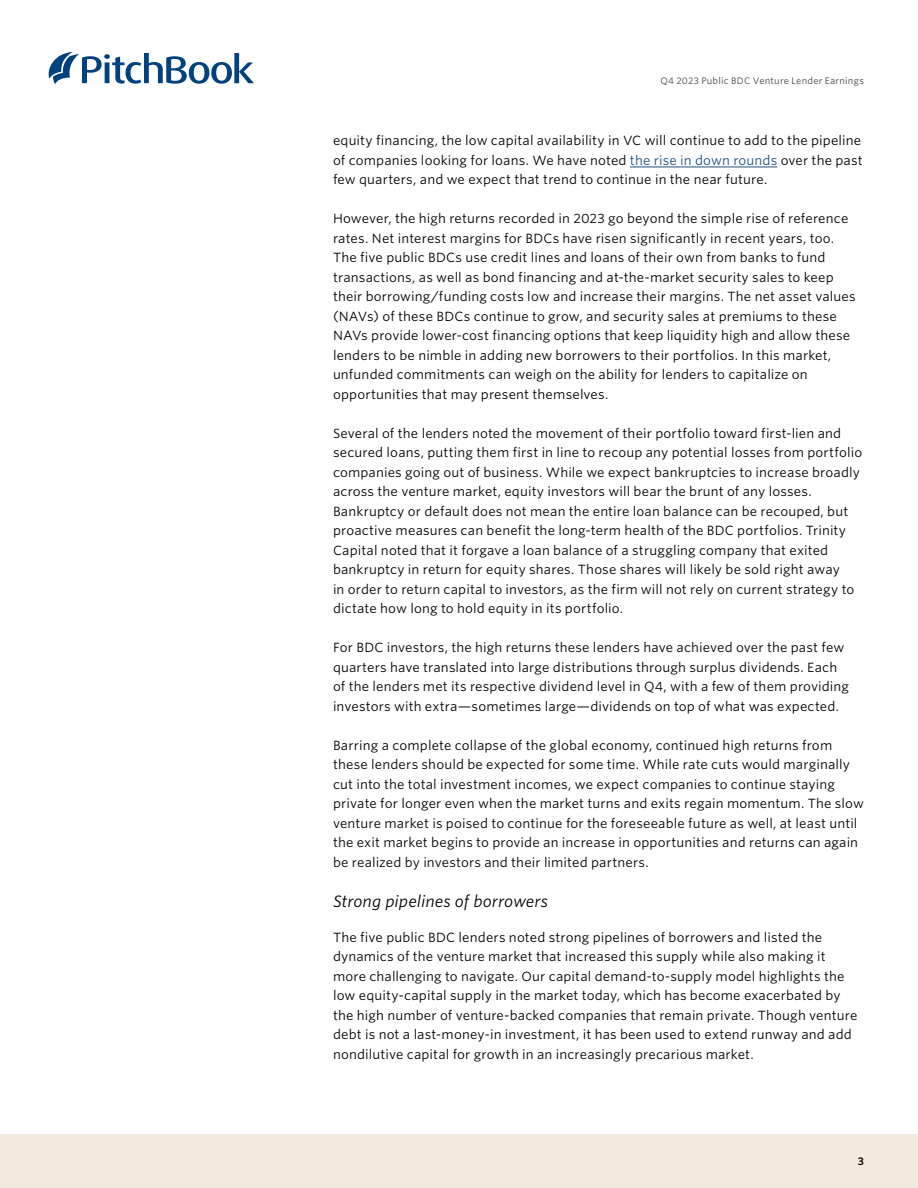
<style>
.page{position:relative;width:918px;height:1188px;background:#fff}
.page>*{position:absolute;margin:0;border:0;box-sizing:border-box;transform-origin:0 0}
.AN_Section_title{font:italic 15.75px "Whitney S Sm";color:#000}
.AN_Body_copy{font:12.75px/19.5px "Whitney S Sm";letter-spacing:.01em;color:#000}
.t1{font:600 10.5px "Whitney S Sm";color:#000}
.AN_Header{font:9px "Whitney S Sm";letter-spacing:.025em;color:#484643}
.s1{color:#1d5080}
</style>
<div class="page">
<div style="left:0;top:1134px;width:918px;height:54px;background:#f0ebde"></div>
<svg style="left:49px;top:52px;width:205px;height:32px"></svg>
<hr style="left:630px;top:167px;width:147px;height:1px;background:#1d5080">
<p class="AN_Header" style="left:660px;top:75px;width:205px">Q4 2023 Public BDC Venture Lender Earnings</p>
<p class="AN_Body_copy" style="left:333px;top:131px;width:531px">equity financing, the low capital availability in VC will continue to add to the pipeline of companies looking for loans. We have noted <span class="s1">the rise in down rounds</span> over the past few quarters, and we expect that trend to continue in the near future.</p>
<p class="AN_Body_copy" style="left:333px;top:209px;width:524px">However, the high returns recorded in 2023 go beyond the simple rise of reference rates. Net interest margins for BDCs have risen significantly in recent years, too.<br>The five public BDCs use credit lines and loans of their own from banks to fund transactions, as well as bond financing and at-the-market security sales to keep their borrowing/funding costs low and increase their margins. The net asset values (NAVs) of these BDCs continue to grow, and security sales at premiums to these NAVs provide lower-cost financing options that keep liquidity high and allow these lenders to be nimble in adding new borrowers to their portfolios. In this market, unfunded commitments can weigh on the ability for lenders to capitalize on opportunities that may present themselves.</p>
<p class="AN_Body_copy" style="left:333px;top:423px;width:531px">Several of the lenders noted the movement of their portfolio toward first-lien and secured loans, putting them first in line to recoup any potential losses from portfolio companies going out of business. While we expect bankruptcies to increase broadly across the venture market, equity investors will bear the brunt of any losses.<br>Bankruptcy or default does not mean the entire loan balance can be recouped, but proactive measures can benefit the long-term health of the BDC portfolios. Trinity Capital noted that it forgave a loan balance of a struggling company that exited bankruptcy in return for equity shares. Those shares will likely be sold right away<br>in order to return capital to investors, as the firm will not rely on current strategy to dictate how long to hold equity in its portfolio.</p>
<p class="AN_Body_copy" style="left:333px;top:638px;width:518px">For BDC investors, the high returns these lenders have achieved over the past few quarters have translated into large distributions through surplus dividends. Each of the lenders met its respective dividend level in Q4, with a few of them providing investors with extra—sometimes large—dividends on top of what was expected.</p>
<p class="AN_Body_copy" style="left:333px;top:735px;width:533px">Barring a complete collapse of the global economy, continued high returns from these lenders should be expected for some time. While rate cuts would marginally cut into the total investment incomes, we expect companies to continue staying private for longer even when the market turns and exits regain momentum. The slow venture market is poised to continue for the foreseeable future as well, at least until the exit market begins to provide an increase in opportunities and returns can again be realized by investors and their limited partners.</p>
<p class="AN_Section_title" style="left:333px;top:890px;width:217px">Strong pipelines of borrowers</p>
<p class="AN_Body_copy" style="left:333px;top:927px;width:526px">The five public BDC lenders noted strong pipelines of borrowers and listed the dynamics of the venture market that increased this supply while also making it more challenging to navigate. Our capital demand-to-supply model highlights the low equity-capital supply in the market today, which has become exacerbated by the high number of venture-backed companies that remain private. Though venture debt is not a last-money-in investment, it has been used to extend runway and add nondilutive capital for growth in an increasingly precarious market.</p>
<p class="t1" style="left:858px;top:1154px;width:8px">3</p>
</div>
